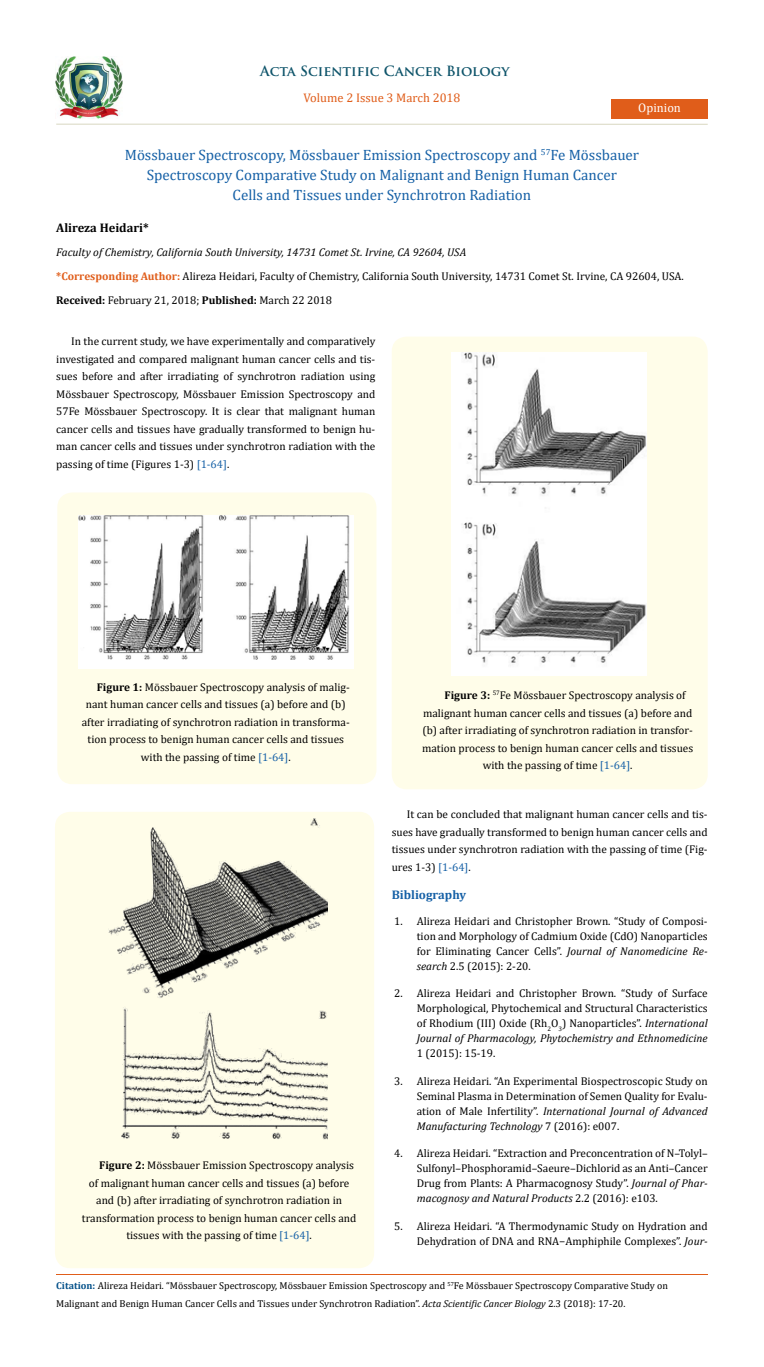
<style>
.page{position:relative;width:764px;height:1367px;background:#fff}
.page>*{position:absolute;margin:0;border:0;box-sizing:border-box;transform-origin:0 0}
.t1{font:15px/20px "Cambria";color:#1560a6;text-align:center}
.t2{font:700 13.75px "Trajan Pro";color:#0e546a}
.t3{font:12.5px "Cambria";color:#e05d1a}
.t4{font:700 12.5px "Cambria";color:#000}
.t5{font:700 12.5px "Cambria";color:#1560a6}
.t6{font:12.5px "Cambria";color:#fff}
.t7{font:11.25px/15px "Cambria";color:#000;text-align:justify}
.t8{font:10px/17.5px "Cambria";color:#000}
.s1{font-style:italic}
.s2{font-weight:700;color:#e05d1a}
.s3{font-weight:700}
.s4{color:#1560a6}
.s5{font-weight:700;color:#035089}
</style>
<div class="page">
<img style="left:56px;top:57px;width:66px;height:61px">
<div style="left:611px;top:99px;width:96px;height:20px;background:#e05d1a"></div>
<div style="left:57px;top:492px;width:319px;height:292px;background:#fffde9;border-radius:15px"></div>
<img style="left:78px;top:515px;width:275px;height:154px">
<div style="left:55px;top:811px;width:319px;height:457px;background:#fffde9;border-radius:15px"></div>
<img style="left:109px;top:818px;width:219px;height:322px">
<div style="left:392px;top:336px;width:315px;height:453px;background:#fffde9;border-radius:15px"></div>
<img style="left:452px;top:352px;width:194px;height:324px">
<hr style="left:56px;top:1273px;width:651px;height:1px;background:#e05d1a">
<hr style="left:56px;top:123px;width:651px;height:2px;background:#e0dfcd">
<p class="t2" style="left:260px;top:62px;width:251px">Acta Scientific Cancer Biology</p>
<p class="t3" style="left:303px;top:91px;width:158px">Volume 2 Issue 3 March 2018</p>
<p class="t6" style="left:638px;top:100px;width:44px">Opinion</p>
<h1 class="t1" style="left:125px;top:145px;width:516px">Mössbauer Spectroscopy, Mössbauer Emission Spectroscopy and <sup>57</sup>Fe Mössbauer<br>Spectroscopy Comparative Study on Malignant and Benign Human Cancer<br>Cells and Tissues under Synchrotron Radiation</h1>
<p class="t4" style="left:56px;top:219px;width:94px">Alireza Heidari*</p>
<p class="t7" style="left:56px;top:239px;width:629px;line-height:24px"><span class="s1">Faculty of Chemistry, California South University, 14731 Comet St. Irvine, CA 92604, USA<br></span><span class="s2">*Corresponding Author:</span> Alireza Heidari, Faculty of Chemistry, California South University, 14731 Comet St. Irvine, CA 92604, USA.</p>
<p class="t7" style="left:56px;top:292px;width:277px"><span class="s3">Received:</span> February 21, 2018; <span class="s3">Published:</span> March 22 2018</p>
<p class="t7" style="left:56px;top:332px;width:321px;line-height:17.5px;text-indent:15px">In the current study, we have experimentally and comparatively investigated and compared malignant human cancer cells and tis&shy;sues before and after irradiating of synchrotron radiation using Mössbauer Spectroscopy, Mössbauer Emission Spectroscopy and 57Fe Mössbauer Spectroscopy. It is clear that malignant human cancer cells and tissues have gradually transformed to benign hu&shy;man cancer cells and tissues under synchrotron radiation with the passing of time (Figures 1-3) <span class="s4">[1-64]</span>.</p>
<p class="t7" style="left:97px;top:679px;width:255px"><span class="s3">Figure 1:</span> Mössbauer Spectroscopy analysis of malig-</p>
<p class="t7" style="left:86px;top:696px;width:261px">nant human cancer cells and tissues (a) before and (b)</p>
<p class="t7" style="left:82px;top:714px;width:269px">after irradiating of synchrotron radiation in transforma-</p>
<p class="t7" style="left:88px;top:731px;width:258px">tion process to benign human cancer cells and tissues</p>
<p class="t7" style="left:141px;top:749px;width:151px">with the passing of time <span class="s4">[1-64]</span>.</p>
<p class="t7" style="left:444px;top:687px;width:243px"><span class="s3">Figure 3:</span> <sup>57</sup>Fe Mössbauer Spectroscopy analysis of</p>
<p class="t7" style="left:423px;top:705px;width:271px">malignant human cancer cells and tissues (a) before and</p>
<p class="t7" style="left:422px;top:722px;width:272px">(b) after irradiating of synchrotron radiation in transfor-</p>
<p class="t7" style="left:422px;top:740px;width:273px">mation process to benign human cancer cells and tissues</p>
<p class="t7" style="left:483px;top:757px;width:151px">with the passing of time <span class="s4">[1-64]</span>.</p>
<p class="t7" style="left:392px;top:805px;width:317px;line-height:17.5px;text-indent:15px">It can be concluded that malignant human cancer cells and tis&shy;sues have gradually transformed to benign human cancer cells and tissues under synchrotron radiation with the passing of time (Fig&shy;ures 1-3) <span class="s4">[1-64]</span>.</p>
<p class="t5" style="left:392px;top:886px;width:76px">Bibliography</p>
<p class="t7" style="left:417px;top:913px;width:292px;text-indent:-22px">1. Alireza Heidari and Christopher Brown. “Study of Composi&shy;tion and Morphology of Cadmium Oxide (CdO) Nanoparticles for Eliminating Cancer Cells”. <span class="s1">Journal of Nanomedicine Re&shy;search</span> 2.5 (2015): 2-20.</p>
<p class="t7" style="left:417px;top:985px;width:292px;text-indent:-22px">2. Alireza Heidari and Christopher Brown. “Study of Surface Morphological, Phytochemical and Structural Characteristics of Rhodium (III) Oxide (Rh<sub>2</sub>O<sub>3</sub>) Nanoparticles”. <span class="s1">International Journal of Pharmacology, Phytochemistry and Ethnomedicine</span></p>
<p class="t7" style="left:417px;top:1045px;width:80px">1 (2015): 15-19.</p>
<p class="t7" style="left:417px;top:1073px;width:292px;text-indent:-22px">3. Alireza Heidari. “An Experimental Biospectroscopic Study on Seminal Plasma in Determination of Semen Quality for Evalu&shy;ation of Male Infertility”. <span class="s1">International Journal of Advanced Manufacturing Technology</span> 7 (2016): e007.</p>
<p class="t7" style="left:417px;top:1145px;width:292px;text-indent:-22px">4. Alireza Heidari. “Extraction and Preconcentration of N–Tolyl– Sulfonyl–Phosphoramid–Saeure–Dichlorid as an Anti–Cancer Drug from Plants: A Pharmacognosy Study”. <span class="s1">Journal of Phar&shy;macognosy and Natural Products</span> 2.2 (2016): e103.</p>
<p class="t7" style="left:394px;top:1218px;width:315px;text-align:right">5. Alireza Heidari. “A Thermodynamic Study on Hydration and<br>Dehydration of DNA and RNA−Amphiphile Complexes”. <span class="s1">Jour-</span></p>
<p class="t8" style="left:56px;top:1276px;width:613px"><span class="s5">Citation:</span> Alireza Heidari<span class="s1">.</span> “Mössbauer Spectroscopy, Mössbauer Emission Spectroscopy and <sup>57</sup>Fe Mössbauer Spectroscopy Comparative Study on<br>Malignant and Benign Human Cancer Cells and Tissues under Synchrotron Radiation”. <span class="s1">Acta Scientific Cancer Biology</span> 2.3 (2018): 17-20.</p>
<p class="t7" style="left:99px;top:1157px;width:256px"><span class="s3">Figure 2:</span> Mössbauer Emission Spectroscopy analysis</p>
<p class="t7" style="left:89px;top:1175px;width:262px">of malignant human cancer cells and tissues (a) before</p>
<p class="t7" style="left:96px;top:1192px;width:247px">and (b) after irradiating of synchrotron radiation in</p>
<p class="t7" style="left:82px;top:1210px;width:276px">transformation process to benign human cancer cells and</p>
<p class="t7" style="left:126px;top:1227px;width:187px">tissues with the passing of time <span class="s4">[1-64]</span>.</p>
</div>
